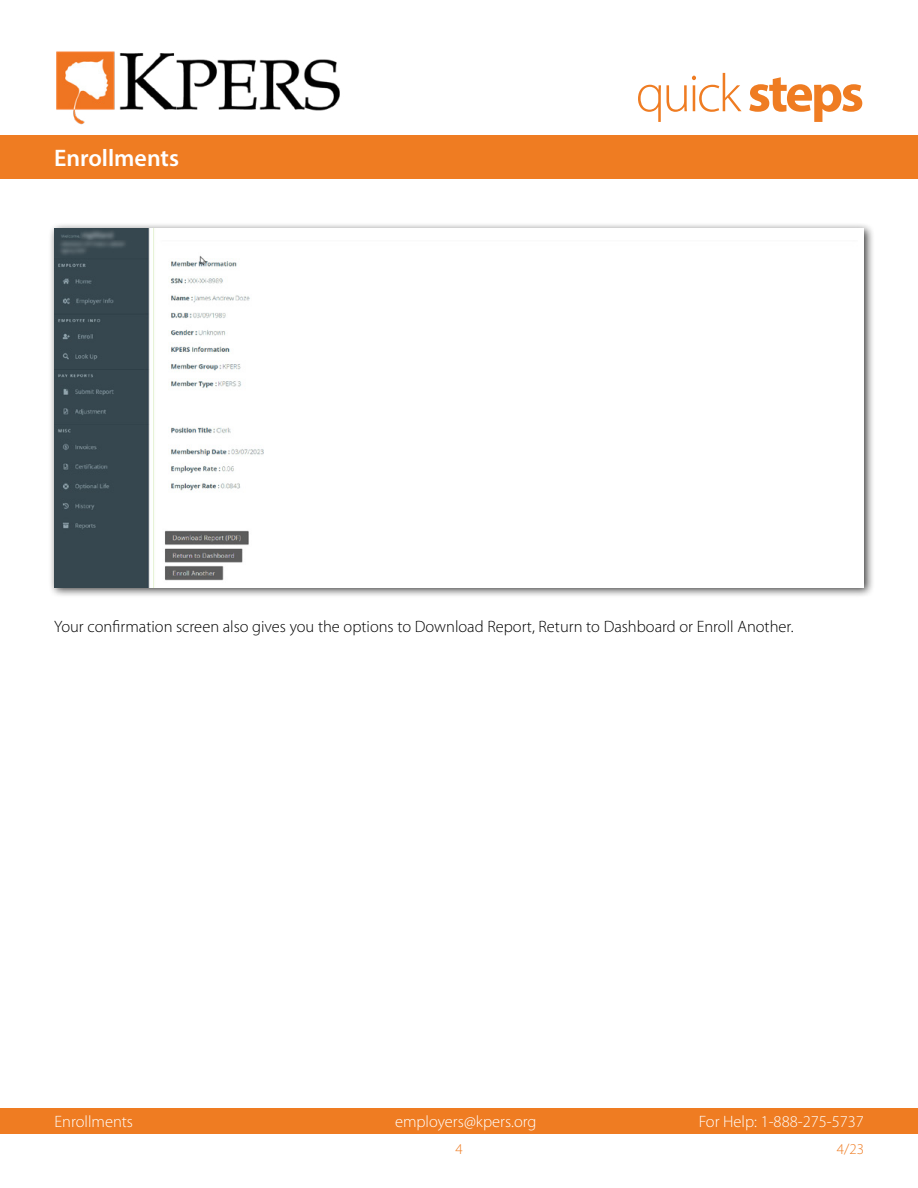
<style>
.page{position:relative;width:918px;height:1188px;background:#fff}
.page>*{position:absolute;margin:0;border:0;box-sizing:border-box;transform-origin:0 0}
.t1{font:300 54px "Myriad Pro";letter-spacing:-.05em;color:#ef7c22}
.t2{font:600 24px "Myriad Pro";color:#fff}
.t3{font:300 16.5px "Myriad Pro";color:#000}
.t4{font:300 16.5px "Myriad Pro";color:#fff}
.t5{font:300 15px "Myriad Pro";color:#ef7c22}
.s1{font-weight:700}
</style>
<div class="page">
<img style="left:56px;top:51px;width:284px;height:74px">
<div style="left:0;top:135px;width:918px;height:43px;background:#ef7c22"></div>
<div style="left:0;top:1108px;width:918px;height:26px;background:#ef7c22"></div>
<div style="left:48px;top:222px;width:827px;height:376px;background:#000;opacity:.75"></div>
<img style="left:54px;top:228px;width:810px;height:359px">
<h2 class="t2" style="left:54px;top:142px;width:127px">Enrollments</h2>
<h1 class="t1" style="left:636px;top:61px;width:230px">quick <span class="s1">steps</span></h1>
<p class="t3" style="left:54px;top:617px;width:741px">Your confirmation screen also gives you the options to Download Report, Return to Dashboard or Enroll Another.</p>
<p class="t4" style="left:55px;top:1112px;width:80px">Enrollments</p>
<p class="t4" style="left:395px;top:1112px;width:143px">employers@kpers.org</p>
<p class="t4" style="left:699px;top:1112px;width:167px">For Help: 1-888-275-5737</p>
<p class="t5" style="left:455px;top:1140px;width:9px">4</p>
<p class="t5" style="left:837px;top:1140px;width:29px">4/23</p>
</div>
